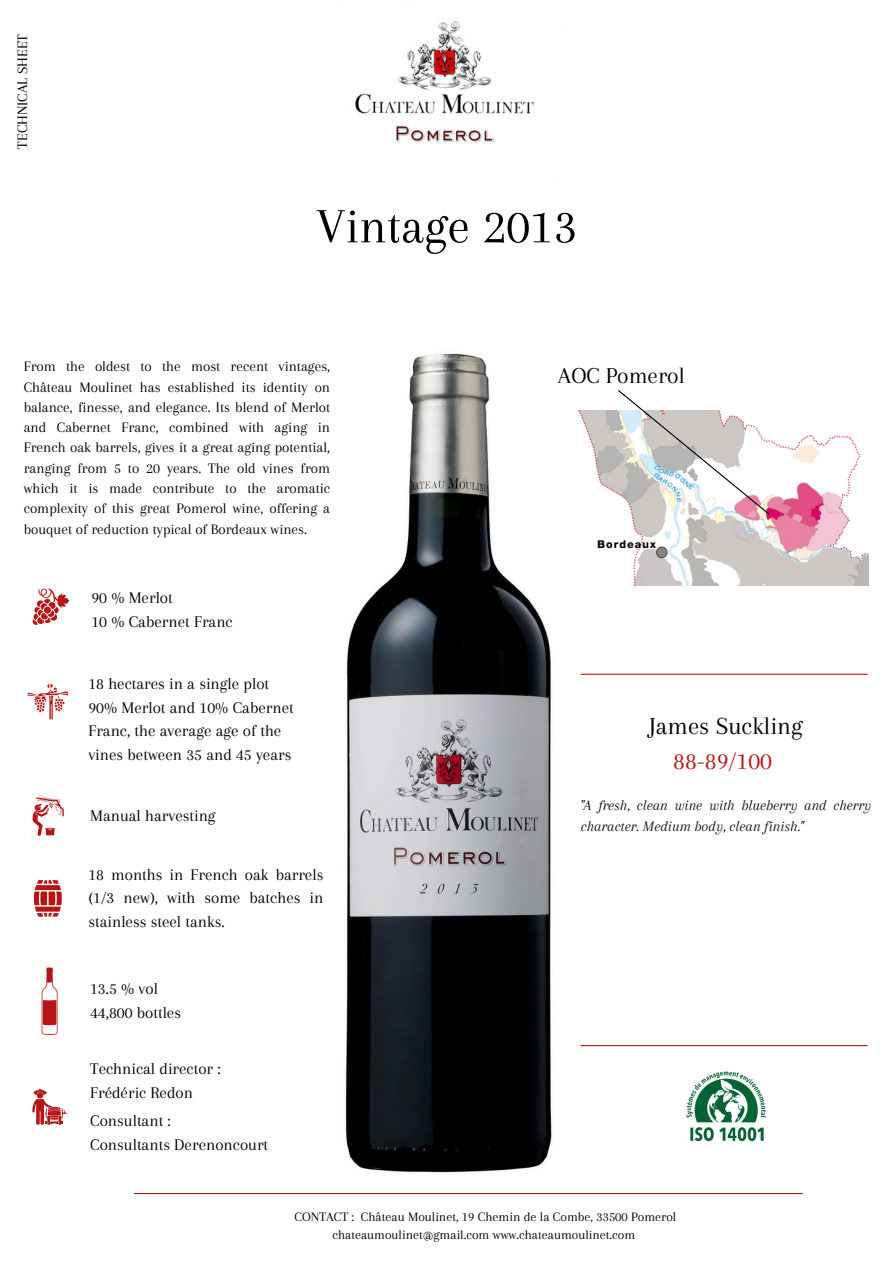
<style>
.page{position:relative;width:894px;height:1264px;background:#fff}
.page>*{position:absolute;margin:0;border:0;box-sizing:border-box;transform-origin:0 0}
.t1{font:51px "Arapey";color:#000}
.t2{font:25.5px/34.8px "Arapey";color:#000;text-align:center}
.t3{font:23.55px "Arapey";color:#000}
.t4{font:16.95px/23.4px "Arapey";color:#000}
.t5{font:15px/20.2px "Arapey";color:#000;text-align:justify}
.t6{font:italic 15px/20.2px "Arapey";color:#000}
.t7{font:13.5px/18px "Arapey";color:#000;text-align:center}
.s1{color:#b71415}
</style>
<div class="page">
<img style="left:355px;top:21px;width:179px;height:122px">
<img style="left:345px;top:353px;width:235px;height:820px">
<hr style="left:134px;top:1192px;width:668px;height:2px;background:#b71415">
<img style="left:574px;top:411px;width:293px;height:174px">
<svg style="left:616px;top:390px;width:154px;height:126px"></svg>
<svg style="left:28px;top:683px;width:40px;height:36px"></svg>
<svg style="left:34px;top:880px;width:28px;height:36px"></svg>
<svg style="left:33px;top:588px;width:36px;height:37px"></svg>
<svg style="left:32px;top:1089px;width:35px;height:35px"></svg>
<svg style="left:42px;top:967px;width:15px;height:67px"></svg>
<svg style="left:32px;top:795px;width:32px;height:40px"></svg>
<hr style="left:580px;top:673px;width:287px;height:1px;background:#b71415">
<hr style="left:580px;top:1045px;width:287px;height:1px;background:#b71415">
<img style="left:686px;top:1071px;width:81px;height:70px">
<h3 class="t5" style="left:12px;top:149px;width:116px;rotate:-90deg">TECHNICAL SHEET</h3>
<p class="t1" style="left:316px;top:198px;width:262px">Vintage 2013</p>
<p class="t5" style="left:24px;top:356px;width:308px">From the oldest to the most recent vintages, Château Moulinet has established its identity on balance, finesse, and elegance. Its blend of Merlot and Cabernet Franc, combined with aging in French oak barrels, gives it a great aging potential, ranging from 5 to 20 years. The old vines from which it is made contribute to the aromatic complexity of this great Pomerol wine, offering a bouquet of reduction typical of Bordeaux wines.</p>
<p class="t4" style="left:91px;top:586px;width:143px">90 % Merlot<br>10 % Cabernet Franc</p>
<p class="t4" style="left:88px;top:672px;width:207px">18 hectares in a single plot<br>90% Merlot and 10% Cabernet<br>Franc, the average age of the vines between 35 and 45 years</p>
<h2 class="t4" style="left:90px;top:803px;width:127px">Manual harvesting</h2>
<p class="t4" style="left:88px;top:862px;width:236px;text-align:justify">18 months in French oak barrels (1/3 new), with some batches in stainless steel tanks.</p>
<h3 class="t4" style="left:90px;top:977px;width:92px">13.5 % vol<br>44,800 bottles</h3>
<p class="t4" style="left:90px;top:1057px;width:132px">Technical director :<br>Frédéric Redon</p>
<p class="t4" style="left:90px;top:1109px;width:179px">Consultant :<br>Consultants Derenoncourt</p>
<p class="t3" style="left:558px;top:362px;width:128px">AOC Pomerol</p>
<h3 class="t2" style="left:648px;top:708px;width:155px">James Suckling<br><span class="s1">88-89/100</span></h3>
<h3 class="t6" style="left:580px;top:795px;width:292px">"A fresh, clean wine with blueberry and cherry character. Medium body, clean finish."</h3>
<p class="t7" style="left:294px;top:1207px;width:383px">CONTACT : Château Moulinet, 19 Chemin de la Combe, 33500 Pomerol chateaumoulinet@gmail.com www.chateaumoulinet.com</p>
</div>
